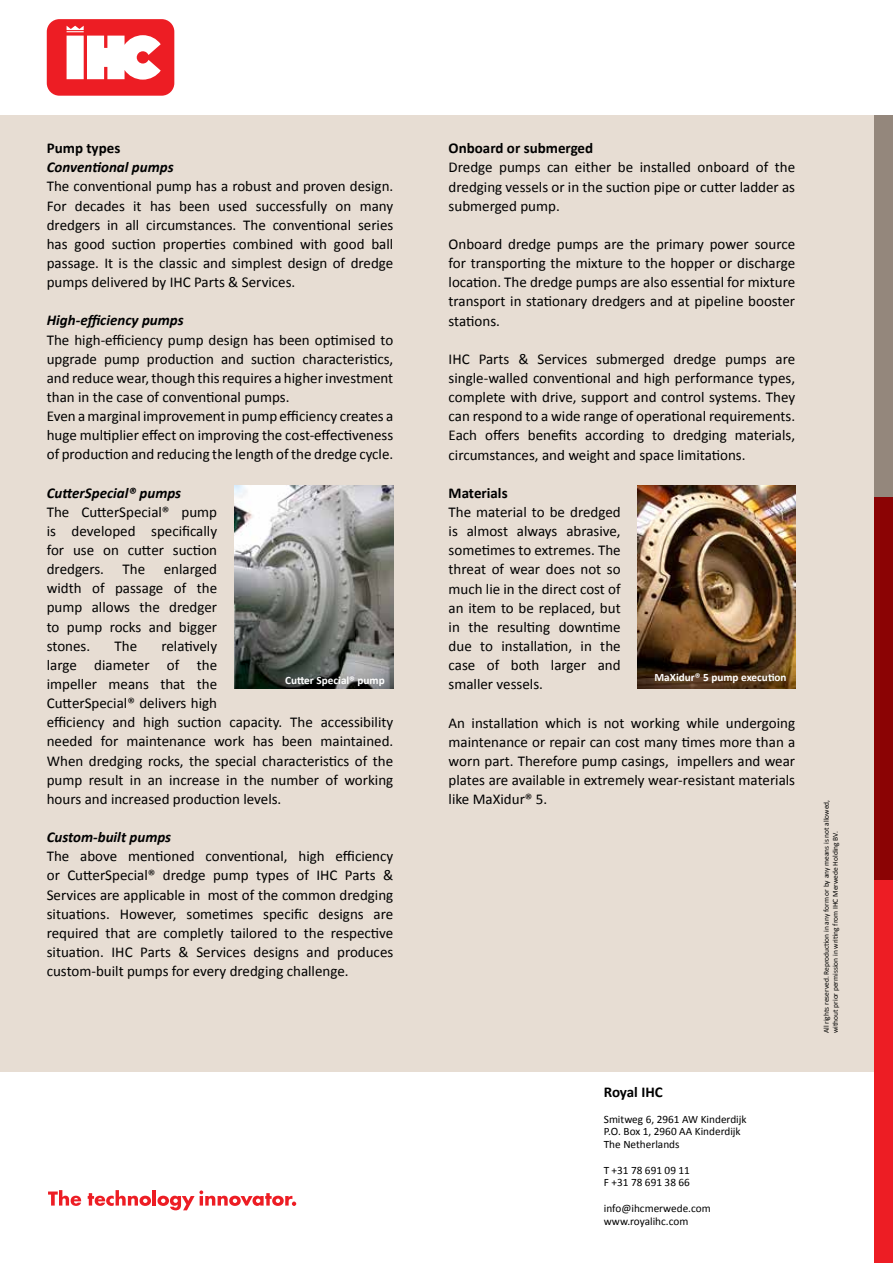
<style>
.page{position:relative;width:893px;height:1263px;background:#fff}
.page>*{position:absolute;margin:0;border:0;box-sizing:border-box;transform-origin:0 0}
.t1{font:15px/19.2px "Calibri";color:#000;text-align:justify}
.t2{font:italic 700 15px "Calibri";color:#000}
.t3{font:700 15px "Calibri";color:#000}
.t4{font:11.25px/12.8px "Calibri";color:#000}
.t5{font:700 11.25px "Calibri";color:#fff}
.t6{font:7.5px/9px "Calibri";color:#000}
</style>
<div class="page">
<div style="left:0;top:115px;width:893px;height:956px;background:#e7ddd3"></div>
<div style="left:874px;top:115px;width:19px;height:382px;background:#94877c"></div>
<div style="left:874px;top:880px;width:19px;height:383px;background:#ed1d24"></div>
<div style="left:874px;top:497px;width:19px;height:383px;background:#8b0304"></div>
<svg style="left:48px;top:1190px;width:33px;height:16px"></svg>
<svg style="left:88px;top:1190px;width:63px;height:16px"></svg>
<hr style="left:153px;top:1190px;width:3px;height:15px;background:#ed1d24">
<svg style="left:157px;top:1190px;width:139px;height:20px"></svg>
<svg style="left:47px;top:19px;width:127px;height:77px"></svg>
<img style="left:638px;top:486px;width:157px;height:203px">
<img style="left:234px;top:486px;width:159px;height:203px">
<p class="t3" style="left:449px;top:139px;width:146px">Onboard or submerged</p>
<p class="t1" style="left:449px;top:158px;width:348px">Dredge pumps can either be installed onboard of the dredging vessels or in the suction pipe or cutter ladder as submerged pump.</p>
<p class="t1" style="left:449px;top:234px;width:348px">Onboard dredge pumps are the primary power source for transporting the mixture to the hopper or discharge location. The dredge pumps are also essential for mixture transport in stationary dredgers and at pipeline booster stations.</p>
<p class="t1" style="left:449px;top:349px;width:348px">IHC Parts &amp; Services submerged dredge pumps are single-walled conventional and high performance types, complete with drive, support and control systems. They can respond to a wide range of operational requirements.<br>Each offers benefits according to dredging materials, circumstances, and weight and space limitations.</p>
<p class="t3" style="left:449px;top:483px;width:61px">Materials</p>
<p class="t1" style="left:449px;top:502px;width:174px">The material to be dredged is almost always abrasive, sometimes to extremes. The threat of wear does not so much lie in the direct cost of an item to be replaced, but in the resulting downtime due to installation, in the case of both larger and smaller vessels.</p>
<p class="t1" style="left:449px;top:713px;width:348px">An installation which is not working while undergoing maintenance or repair can cost many times more than a worn part. Therefore pump casings, impellers and wear plates are available in extremely wear-resistant materials like MaXidur® 5.</p>
<p class="t3" style="left:47px;top:139px;width:75px">Pump types</p>
<p class="t2" style="left:47px;top:158px;width:128px">Conventional pumps</p>
<p class="t1" style="left:47px;top:177px;width:348px">The conventional pump has a robust and proven design.<br>For decades it has been used successfully on many dredgers in all circumstances. The conventional series has good suction properties combined with good ball passage. It is the classic and simplest design of dredge pumps delivered by IHC Parts &amp; Services.</p>
<p class="t2" style="left:47px;top:311px;width:138px">High-efficiency pumps</p>
<p class="t1" style="left:47px;top:330px;width:348px;text-align:left">The high-efficiency pump design has been optimised to upgrade pump production and suction characteristics, and reduce wear, though this requires a higher investment than in the case of conventional pumps.<br>Even a marginal improvement in pump efficiency creates a huge multiplier effect on improving the cost-effectiveness of production and reducing the length of the dredge cycle.</p>
<p class="t2" style="left:47px;top:483px;width:136px">CutterSpecial® pumps</p>
<p class="t1" style="left:47px;top:502px;width:172px">The CutterSpecial® pump is developed specifically for use on cutter suction dredgers. The enlarged width of passage of the pump allows the dredger to pump rocks and bigger stones.</p>
<p class="t1" style="left:47px;top:636px;width:348px;text-align:left;text-indent:115px">relatively<br>large diameter of the<br>impeller means that the<br>CutterSpecial® delivers high<br>efficiency and high suction capacity. The accessibility needed for maintenance work has been maintained.<br>When dredging rocks, the special characteristics of the pump result in an increase in the number of working hours and increased production levels.</p>
<p class="t2" style="left:47px;top:828px;width:126px">Custom-built pumps</p>
<p class="t1" style="left:47px;top:847px;width:348px">The above mentioned conventional, high efficiency or CutterSpecial® dredge pump types of IHC Parts &amp; Services are applicable in most of the common dredging situations. However, sometimes specific designs are required that are completly tailored to the respective situation. IHC Parts &amp; Services designs and produces custom-built pumps for every dredging challenge.</p>
<p class="t1" style="left:115px;top:636px;width:24px">The</p>
<p class="t5" style="left:285px;top:673px;width:101px">Cutter Special® pump</p>
<p class="t5" style="left:654px;top:670px;width:134px">MaXidur® 5 pump execution</p>
<p class="t3" style="left:604px;top:1082px;width:60px">Royal IHC</p>
<p class="t4" style="left:604px;top:1112px;width:144px">Smitweg 6, 2961 AW Kinderdijk<br>P.O. Box 1, 2960 AA Kinderdijk<br>The Netherlands</p>
<p class="t4" style="left:604px;top:1163px;width:88px">T +31 78 691 09 11<br>F +31 78 691 38 66</p>
<p class="t4" style="left:604px;top:1202px;width:108px">info@ihcmerwede.com www.royalihc.com</p>
<p class="t6" style="left:822px;top:1033px;width:235px;rotate:-90deg">All rights reserved. Reproduction in any form or by any means is not allowed, without prior permission in writing from IHC Merwede Holding BV.</p>
</div>
